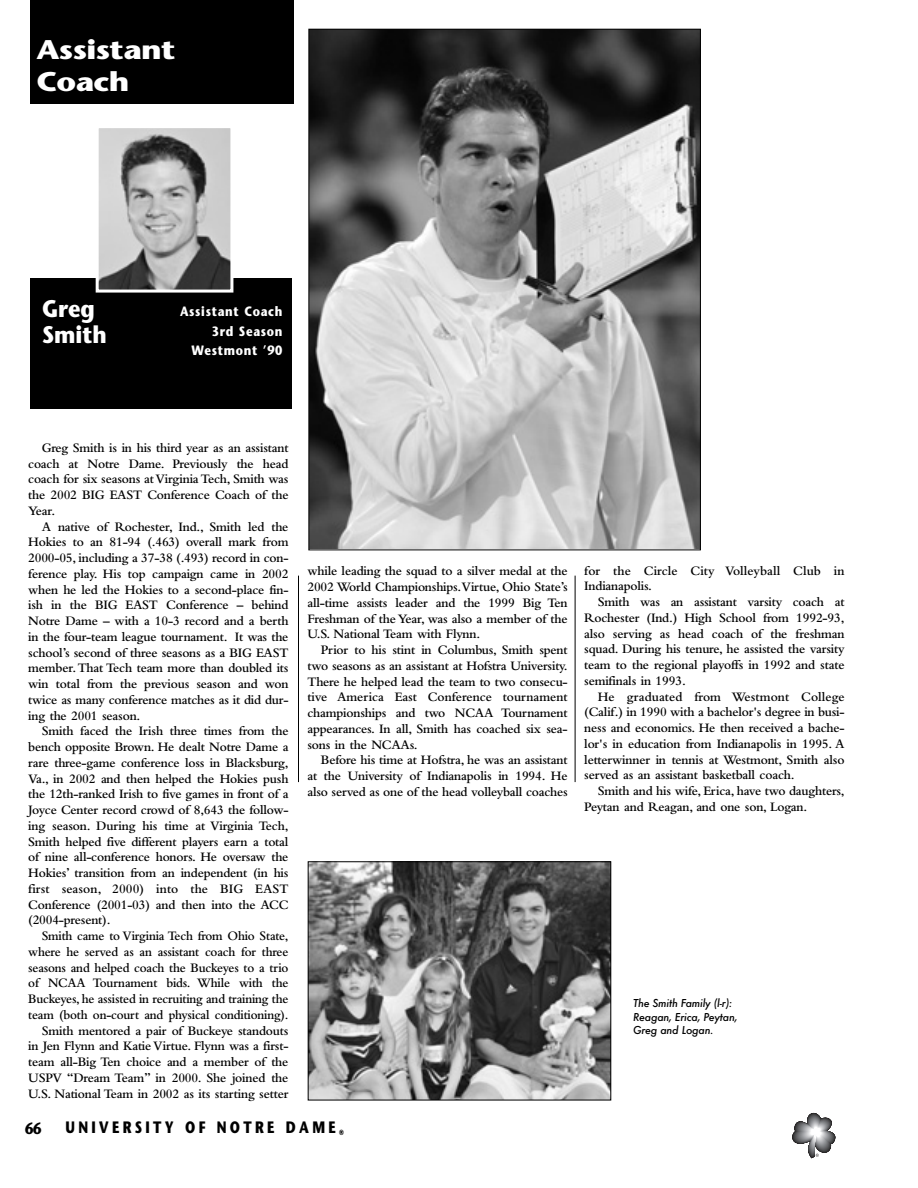
<style>
.page{position:relative;width:918px;height:1188px;background:#fff}
.page>*{position:absolute;margin:0;border:0;box-sizing:border-box;transform-origin:0 0}
.t1{font:700 27px/31.5px "Stone Sans";letter-spacing:-.02em;color:#fff;scale:1.15 1}
.t2{font:700 24px/25.5px "Stone Sans";color:#fff;scale:.9 1}
.t3{font:700 16.5px "Stone Sans";letter-spacing:.25em;color:#000;scale:.8 1}
.t4{font:600 13.5px/15.8px "Bembo";letter-spacing:-.015em;color:#000;text-align:justify}
.t5{font:600 13.5px/15.8px "Bembo";letter-spacing:-.015em;color:#000;text-align:right;scale:.95 1}
.t6{font:600 13.5px/15.8px "Bembo";letter-spacing:.005em;color:#000}
.t7{font:700 13.5px/19.5px "Stone Sans";letter-spacing:.065em;color:#fff;text-align:right;scale:.85 1}
.t8{font:italic 500 12px/13.5px "Futura T";letter-spacing:-.015em;color:#000}
</style>
<div class="page">
<svg style="left:792px;top:1113px;width:43px;height:45px"></svg>
<div style="left:30px;top:0;width:264px;height:104px;background:#000"></div>
<img style="left:311px;top:31px;width:388px;height:517px">
<hr style="left:298px;top:576px;width:1px;height:206px;background:#000">
<hr style="left:575px;top:576px;width:1px;height:206px;background:#000">
<div style="left:31px;top:278px;width:261px;height:131px;background:#000"></div>
<img style="left:100px;top:129px;width:129px;height:160px">
<div style="left:96px;top:125px;width:137px;height:168px;border:3px solid #fff"></div>
<img style="left:310px;top:864px;width:299px;height:234px">
<div style="left:308px;top:862px;width:303px;height:238px;border:1px solid #000"></div>
<h1 class="t1" style="left:36px;top:37px;width:122px">Assistant<br>Coach</h1>
<h2 class="t2" style="left:42px;top:298px;width:73px">Greg<br>Smith</h2>
<p class="t7" style="left:180px;top:303px;width:122px">Assistant Coach<br>3rd Season<br>Westmont ’90</p>
<p class="t4" style="left:28px;top:441px;width:262px;text-indent:13px">Greg Smith is in his third year as an assistant coach at Notre Dame. Previously the head coach for six seasons at Virginia Tech, Smith was the 2002 BIG EAST Conference Coach of the Year.</p>
<p class="t4" style="left:28px;top:520px;width:262px;text-indent:13px">A native of Rochester, Ind., Smith led the Hokies to an 81-94 (.463) overall mark from 2000-05, including a 37-38 (.493) record in con&shy;ference play. His top campaign came in 2002 when he led the Hokies to a second-place fin&shy;ish in the BIG EAST Conference – behind Notre Dame – with a 10-3 record and a berth in the four-team league tournament. It was the school’s second of three seasons as a BIG EAST member.That Tech team more than doubled its win total from the previous season and won twice as many conference matches as it did dur&shy;ing the 2001 season.</p>
<p class="t4" style="left:28px;top:725px;width:262px;text-indent:13px">Smith faced the Irish three times from the bench opposite Brown. He dealt Notre Dame a rare three-game conference loss in Blacksburg, Va., in 2002 and then helped the Hokies push the 12th-ranked Irish to five games in front of a Joyce Center record crowd of 8,643 the follow&shy;ing season. During his time at Virginia Tech, Smith helped five different players earn a total of nine all-conference honors. He oversaw the Hokies’ transition from an independent (in his first season, 2000) into the BIG EAST Conference (2001-03) and then into the ACC (2004-present).</p>
<p class="t5" style="left:28px;top:929px;width:275px">Smith came to Virginia Tech from Ohio State, where he served as an assistant coach for three seasons and helped coach the Buckeyes to a trio of NCAA Tournament bids. While with the Buckeyes, he assisted in recruiting and training the team (both on-court and physical conditioning).<br>Smith mentored a pair of Buckeye standouts in Jen Flynn and Katie Virtue. Flynn was a first&shy;team all-Big Ten choice and a member of the USPV “Dream Team” in 2000. She joined the U.S. National Team in 2002 as its starting setter</p>
<p class="t4" style="left:308px;top:564px;width:262px">while leading the squad to a silver medal at the 2002 World Championships.Virtue, Ohio State’s all-time assists leader and the 1999 Big Ten Freshman of the Year, was also a member of the U.S. National Team with Flynn.</p>
<p class="t4" style="left:308px;top:643px;width:262px;text-indent:13px">Prior to his stint in Columbus, Smith spent two seasons as an assistant at Hofstra University.<br>There he helped lead the team to two consecu&shy;tive America East Conference tournament championships and two NCAA Tournament appearances. In all, Smith has coached six sea&shy;sons in the NCAAs.</p>
<p class="t4" style="left:308px;top:754px;width:262px;text-indent:13px">Before his time at Hofstra, he was an assistant at the University of Indianapolis in 1994. He also served as one of the head volleyball coaches</p>
<p class="t3" style="left:25px;top:1122px;width:22px">66</p>
<p class="t3" style="left:65px;top:1121px;width:349px">UNIVERSITY OF NOTRE DAME <sub>®</sub></p>
<p class="t6" style="left:584px;top:564px;width:262px">for the Circle City Volleyball Club in<br>Indianapolis.</p>
<p class="t4" style="left:584px;top:595px;width:262px;text-indent:13px">Smith was an assistant varsity coach at Rochester (Ind.) High School from 1992-93, also serving as head coach of the freshman squad. During his tenure, he assisted the varsity team to the regional playoffs in 1992 and state semifinals in 1993.</p>
<p class="t4" style="left:584px;top:690px;width:262px;text-indent:13px">He graduated from Westmont College (Calif.) in 1990 with a bachelor's degree in busi&shy;ness and economics. He then received a bache&shy;lor's in education from Indianapolis in 1995. A letterwinner in tennis at Westmont, Smith also served as an assistant basketball coach.</p>
<p class="t4" style="left:584px;top:784px;width:262px;text-indent:13px">Smith and his wife, Erica, have two daughters,<br>Peytan and Reagan, and one son, Logan.</p>
<p class="t8" style="left:633px;top:997px;width:106px">The Smith Family (l-r):<br>Reagan, Erica, Peytan,<br>Greg and Logan.</p>
</div>
